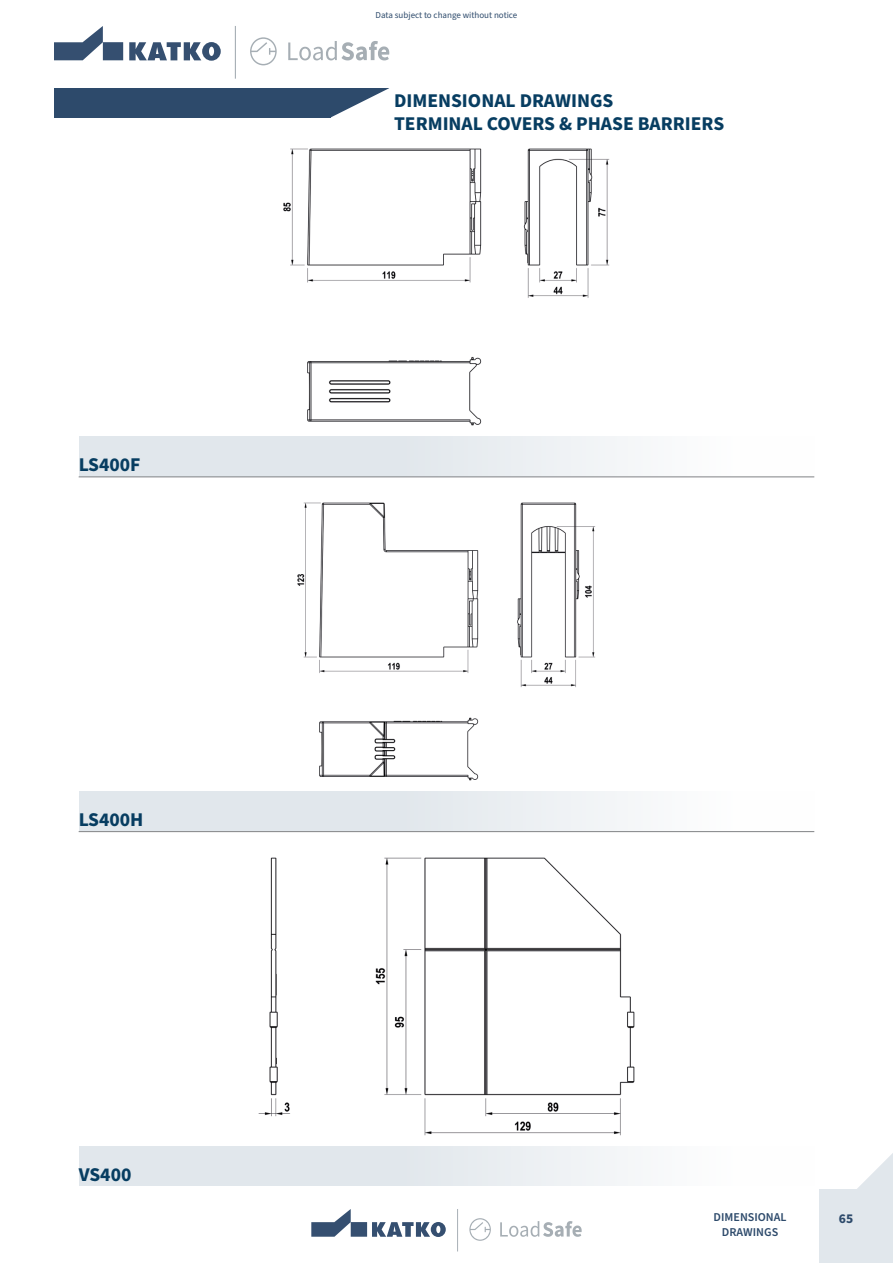
<style>
.page{position:relative;width:893px;height:1263px;background:#fff}
.page>*{position:absolute;margin:0;border:0;box-sizing:border-box;transform-origin:0 0}
.Kappaletyyli_1{font:700 19.5px "Source Sans Pro";color:#073d61}
.t1{font:700 13.5px "Source Sans Pro";color:#2d4a6b}
.Taulukko_rivit{font:600 12px "Source Sans Pro";color:#2d4a6b}
.t2{font:9px "Source Sans Pro";color:#2e4b6c}
</style>
<div class="page">
<div style="left:819px;top:1189px;width:74px;height:74px;background:#e1e7ec"></div>
<svg style="left:857px;top:1153px;width:36px;height:36px"></svg>
<svg style="left:469px;top:1218px;width:22px;height:23px"></svg>
<svg style="left:500px;top:1221px;width:82px;height:16px"></svg>
<svg style="left:311px;top:1209px;width:135px;height:28px"></svg>
<hr style="left:457px;top:1209px;width:1px;height:42px;background:#a6aeb4">
<div style="left:54px;top:81px;width:277px;height:36px;background:#2d4a6b"></div>
<div style="left:54px;top:44px;width:352px;height:44px;background:#fff"></div>
<svg style="left:250px;top:37px;width:27px;height:28px"></svg>
<svg style="left:288px;top:41px;width:101px;height:76px"></svg>
<svg style="left:54px;top:26px;width:167px;height:35px"></svg>
<hr style="left:235px;top:26px;width:1px;height:53px;background:#a6aeb4">
<div style="left:79px;top:436px;width:735px;height:40px;background:linear-gradient(to right,#d9e1e7,#fcfdfd)"></div>
<div style="left:79px;top:791px;width:735px;height:40px;background:linear-gradient(to right,#d9e1e7,#fcfdfd)"></div>
<div style="left:79px;top:1145px;width:735px;height:41px;background:linear-gradient(to right,#d9e1e7,#fcfdfd)"></div>
<hr style="left:79px;top:476px;width:735px;height:1px;background:#808285">
<hr style="left:79px;top:831px;width:735px;height:1px;background:#808285">
<img style="left:258px;top:857px;width:377px;height:279px">
<img style="left:297px;top:502px;width:299px;height:279px">
<img style="left:283px;top:148px;width:327px;height:278px">
<p class="Kappaletyyli_1" style="left:79px;top:451px;width:63px">LS400F</p>
<p class="Kappaletyyli_1" style="left:79px;top:806px;width:66px">LS400H</p>
<p class="Kappaletyyli_1" style="left:79px;top:1161px;width:54px">VS400</p>
<p class="t2" style="left:376px;top:9px;width:143px">Data subject to change without notice</p>
<p class="Kappaletyyli_1" style="left:394px;top:87px;width:221px">DIMENSIONAL DRAWINGS</p>
<p class="Kappaletyyli_1" style="left:394px;top:110px;width:332px">TERMINAL COVERS &amp; PHASE BARRIERS</p>
<p class="Taulukko_rivit" style="left:714px;top:1209px;width:74px">DIMENSIONAL</p>
<p class="Taulukko_rivit" style="left:722px;top:1224px;width:58px">DRAWINGS</p>
<p class="t1" style="left:839px;top:1209px;width:16px">65</p>
</div>
